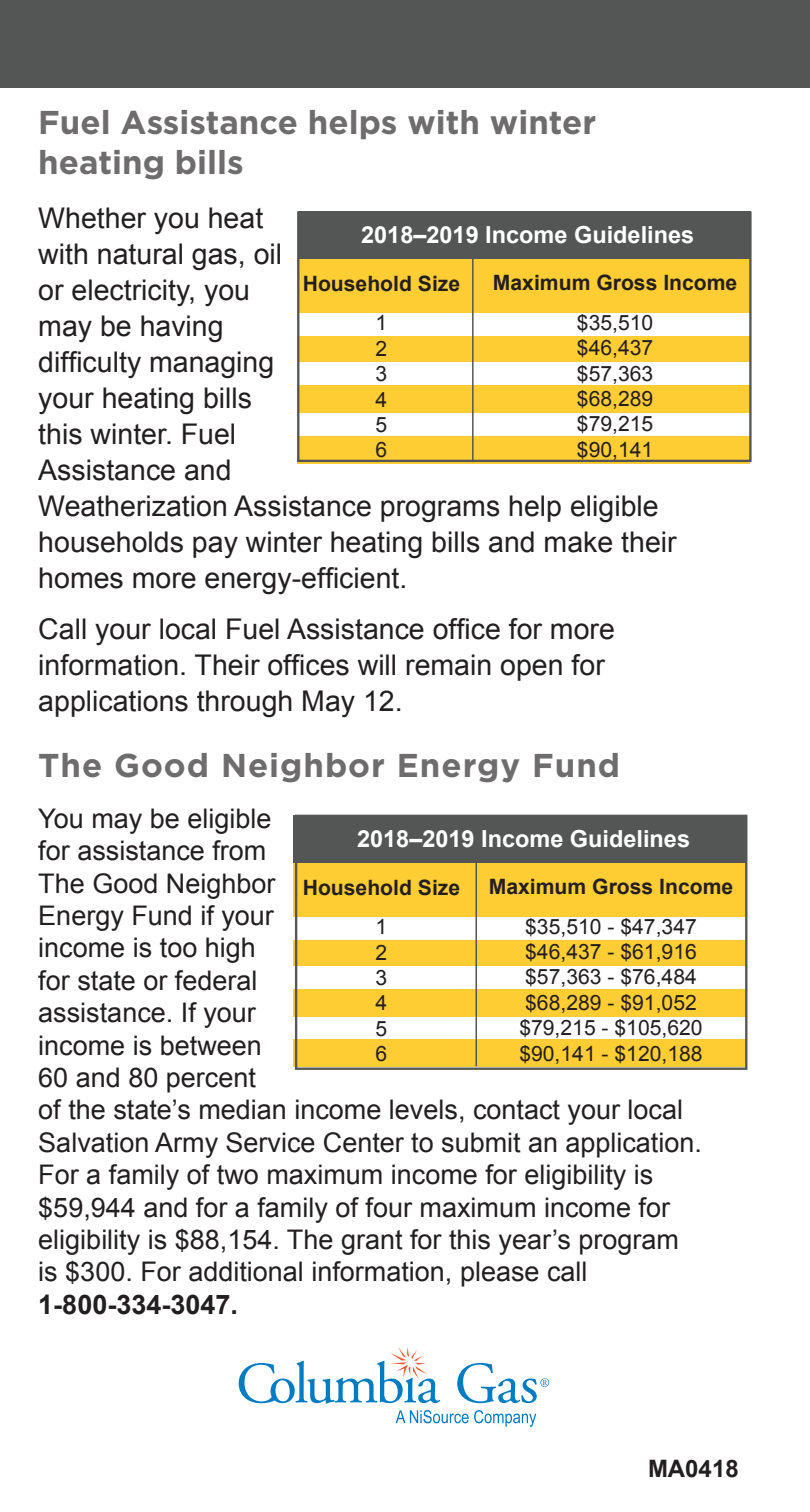
<style>
.page{position:relative;width:810px;height:1512px;background:#fff}
.page>*{position:absolute;margin:0;border:0;box-sizing:border-box;transform-origin:0 0}
.Newsletter_Header_2{font:700 33px "Gotham";color:#6e6c6c}
.Newsletter_Header_2-2{font:700 33px "Gotham";letter-spacing:.03em;color:#6e6c6c}
.CG_Body_Copy{font:28.5px/36px "Arial";color:#231f20}
.CG_Body_Copy-2{font:27px/32.4px "Arial";color:#231f20}
.t1{font:700 24px "Arial";color:#231f20}
.t2{font:700 23.4px "Arial";color:#fff}
.t3{font:21px "Arial";color:#231f20}
.t4{font:700 21px "Arial";color:#231f20}
.s1{font-weight:700}
</style>
<div class="page">
<div style="left:0;top:0;width:810px;height:87px;background:#545555"></div>
<div style="left:297px;top:436px;width:453px;height:27px;background:#fecd33"></div>
<div style="left:298px;top:212px;width:452px;height:47px;background:#545555"></div>
<div style="left:298px;top:336px;width:452px;height:26px;background:#fecd33"></div>
<div style="left:298px;top:386px;width:452px;height:27px;background:#fecd33"></div>
<div style="left:298px;top:259px;width:452px;height:53px;background:#fecd33"></div>
<div style="left:297px;top:211px;width:455px;height:251px;border:2px solid #545555"></div>
<hr style="left:472px;top:254px;width:2px;height:207px;background:#545555">
<div style="left:293px;top:1040px;width:453px;height:27px;background:#fecd33"></div>
<div style="left:293px;top:816px;width:453px;height:47px;background:#545555"></div>
<div style="left:293px;top:940px;width:453px;height:26px;background:#fecd33"></div>
<div style="left:293px;top:990px;width:453px;height:27px;background:#fecd33"></div>
<div style="left:293px;top:863px;width:453px;height:53px;background:#fecd33"></div>
<div style="left:295px;top:815px;width:452px;height:255px;border:2px solid #545555"></div>
<hr style="left:476px;top:853px;width:1px;height:213px;background:#545555">
<svg style="left:239px;top:1347px;width:201px;height:57px"></svg>
<svg style="left:457px;top:1363px;width:92px;height:40px"></svg>
<svg style="left:396px;top:1410px;width:140px;height:17px"></svg>
<p class="Newsletter_Header_2" style="left:38px;top:101px;width:559px">Fuel Assistance helps with winter</p>
<p class="Newsletter_Header_2" style="left:38px;top:140px;width:207px">heating bills</p>
<p class="CG_Body_Copy" style="left:38px;top:200px;width:640px">Whether you heat<br>with natural gas, oil<br>or electricity, you<br>may be having<br>difficulty managing<br>your heating bills<br>this winter. Fuel<br>Assistance and<br>Weatherization Assistance programs help eligible households pay winter heating bills and make their homes more energy-efficient.</p>
<p class="CG_Body_Copy" style="left:38px;top:611px;width:578px">Call your local Fuel Assistance office for more information. Their offices will remain open for</p>
<p class="CG_Body_Copy" style="left:38px;top:683px;width:366px">applications through May 12.</p>
<p class="Newsletter_Header_2-2" style="left:38px;top:744px;width:583px">The Good Neighbor Energy Fund</p>
<p class="CG_Body_Copy-2" style="left:38px;top:802px;width:665px">You may be eligible<br>for assistance from<br>The Good Neighbor<br>Energy Fund if your<br>income is too high<br>for state or federal<br>assistance. If your<br>income is between<br>60 and 80 percent<br>of the state’s median income levels, contact your local<br>Salvation Army Service Center to submit an application.<br>For a family of two maximum income for eligibility is $59,944 and for a family of four maximum income for eligibility is $88,154. The grant for this year’s program is $300. For additional information, please call<br><span class="s1">1-800-334-3047.</span></p>
<p class="t2" style="left:361px;top:219px;width:335px">2018–2019 Income Guidelines</p>
<p class="t4" style="left:303px;top:270px;width:159px">Household Size</p>
<p class="t3" style="left:376px;top:309px;width:13px">1</p>
<p class="t3" style="left:376px;top:335px;width:13px">2</p>
<p class="t3" style="left:376px;top:360px;width:13px">3</p>
<p class="t3" style="left:376px;top:385px;width:13px">4</p>
<p class="t3" style="left:376px;top:411px;width:13px">5</p>
<p class="t3" style="left:376px;top:436px;width:13px">6</p>
<p class="t4" style="left:493px;top:269px;width:246px">Maximum Gross Income</p>
<p class="t3" style="left:577px;top:309px;width:78px">$35,510</p>
<p class="t3" style="left:577px;top:334px;width:78px">$46,437</p>
<p class="t3" style="left:577px;top:359px;width:78px">$57,363</p>
<p class="t3" style="left:577px;top:385px;width:78px">$68,289</p>
<p class="t3" style="left:577px;top:410px;width:78px">$79,215</p>
<p class="t3" style="left:577px;top:436px;width:78px">$90,141</p>
<p class="t2" style="left:357px;top:823px;width:335px">2018–2019 Income Guidelines</p>
<p class="t4" style="left:303px;top:873px;width:159px">Household Size</p>
<p class="t3" style="left:376px;top:913px;width:13px">1</p>
<p class="t3" style="left:376px;top:939px;width:13px">2</p>
<p class="t3" style="left:376px;top:964px;width:13px">3</p>
<p class="t3" style="left:376px;top:989px;width:13px">4</p>
<p class="t3" style="left:376px;top:1015px;width:13px">5</p>
<p class="t3" style="left:376px;top:1040px;width:13px">6</p>
<p class="t4" style="left:489px;top:873px;width:246px">Maximum Gross Income</p>
<p class="t3" style="left:525px;top:913px;width:173px">$35,510 - $47,347</p>
<p class="t3" style="left:525px;top:938px;width:173px">$46,437 - $61,916</p>
<p class="t3" style="left:525px;top:963px;width:173px">$57,363 - $76,484</p>
<p class="t3" style="left:525px;top:989px;width:173px">$68,289 - $91,052</p>
<p class="t3" style="left:519px;top:1014px;width:185px">$79,215 - $105,620</p>
<p class="t3" style="left:519px;top:1039px;width:185px">$90,141 - $120,188</p>
<p class="t1" style="left:648px;top:1452px;width:92px">MA0418</p>
</div>
